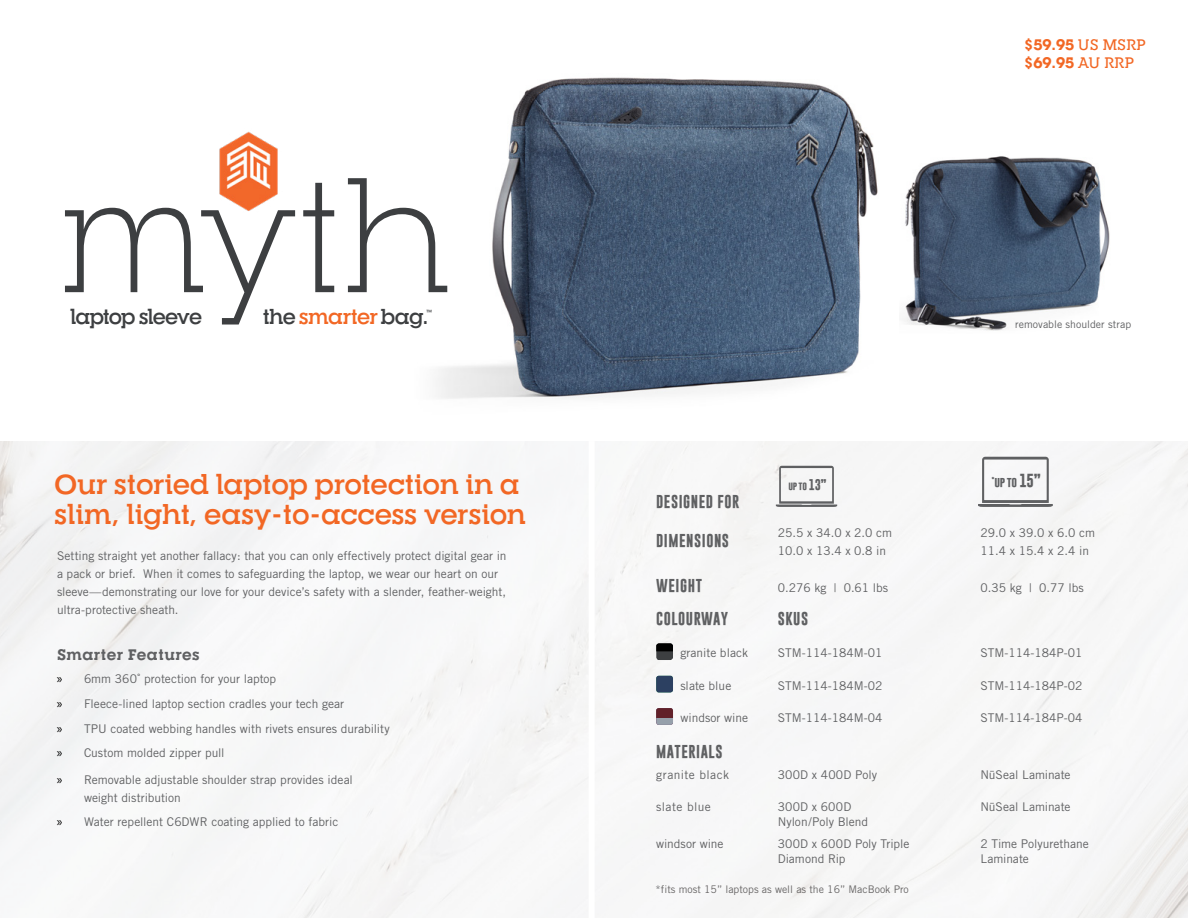
<style>
.page{position:relative;width:1188px;height:918px;background:#fff}
.page>*{position:absolute;margin:0;border:0;box-sizing:border-box;transform-origin:0 0}
.t1{font:300 154.05px "RNS Camelia";color:#3d3f41}
.t2{font:700 27px/30px "RNS Camelia";letter-spacing:-.005em;color:#f26724}
.t3{font:700 20.4px "RNS Camelia";letter-spacing:-.04em;color:#3d3f41}
.t4{font:800 15px/18px "RNS Camelia";color:#f26724}
.t5{font:800 15px "RNS Camelia";letter-spacing:.035em;color:#5f6062}
.t6{font:700 13.5px "Gobold";letter-spacing:.04em;color:#5f6062}
.t7{font:12px/18px "Trade Gothic";color:#5f6062}
.t8{font:12px "Trade Gothic";letter-spacing:.035em;color:#5f6062}
.t9{font:700 10.65px "Gobold";color:#5f6062}
.t10{font:10.5px "Trade Gothic";color:#686666}
.t11{font:10.5px "Trade Gothic";letter-spacing:.005em;color:#5f6062}
.t12{font:700 8.7px "Gobold";color:#5f6062}
.t13{font:700 6px "RNS Camelia";color:#3d3f41}
.s1{color:#f26724}
.s2{font-family:"Myriad Pro";font-size:13.5px;color:#000}
.s3{font-weight:500}
.s4{font-size:11.25px}
.s5{font-size:13.65px}
.s6{color:#5f6062}
</style>
<div class="page">
<img style="left:904px;top:156px;width:206px;height:175px">
<img style="left:0;top:442px;width:1188px;height:476px">
<img style="left:436px;top:77px;width:442px;height:322px">
<svg style="left:656px;top:643px;width:17px;height:17px"></svg>
<svg style="left:656px;top:676px;width:17px;height:17px"></svg>
<svg style="left:656px;top:718px;width:17px;height:7px"></svg>
<div style="left:656px;top:708px;width:17px;height:10px;background:#612029"></div>
<div style="left:589px;top:441px;width:6px;height:477px;background:#fff"></div>
<img style="left:219px;top:131px;width:59px;height:80px">
<svg style="left:978px;top:457px;width:75px;height:50px"></svg>
<svg style="left:776px;top:466px;width:61px;height:41px"></svg>
<h1 class="t1" style="left:59px;top:147px;width:394px">myth</h1>
<h3 class="t3" style="left:70px;top:304px;width:133px">laptop sleeve</h3>
<h3 class="t3" style="left:263px;top:304px;width:167px">the <span class="s1">smarter</span> bag.</h3>
<p class="t13" style="left:426px;top:308px;width:7px">™</p>
<h2 class="t2" style="left:54px;top:469px;width:474px">Our storied laptop protection in a slim, light, easy-to-access version</h2>
<p class="t7" style="left:57px;top:547px;width:451px">Setting straight yet another fallacy: that you can only effectively protect digital gear in a pack or brief. When it comes to safeguarding the laptop, we wear our heart on our sleeve—demonstrating our love for your device’s safety with a slender, feather-weight, ultra-protective sheath.</p>
<p class="t5" style="left:57px;top:645px;width:144px">Smarter Features</p>
<p class="t7" style="left:57px;top:666px;width:334px;line-height:24.8px"><span class="s2">»</span> 6mm 360˚ protection for your laptop<br><span class="s2">»</span> Fleece-lined laptop section cradles your tech gear<br><span class="s2">»</span> TPU coated webbing handles with rivets ensures durability <span class="s2">»</span> Custom molded zipper pull</p>
<p class="t7" style="left:84px;top:770px;width:270px;text-indent:-27px"><span class="s2">»</span> Removable adjustable shoulder strap provides ideal weight distribution</p>
<p class="t7" style="left:57px;top:813px;width:283px"><span class="s2">»</span> Water repellent C6DWR coating applied to fabric</p>
<p class="t4" style="left:1024px;top:35px;width:123px">$59.95 <span class="s3">US MSRP </span>$69.95 <span class="s3">AU RRP</span></p>
<p class="t12" style="left:788px;top:480px;width:40px">up to <span class="s4">13”</span></p>
<p class="t11" style="left:1015px;top:318px;width:118px">removable shoulder strap</p>
<p class="t9" style="left:991px;top:474px;width:51px"><sup>*</sup>up to <span class="s5">15”</span></p>
<p class="t6" style="left:656px;top:492px;width:85px">DESIGNED FOR</p>
<p class="t6" style="left:656px;top:531px;width:74px">DIMENSIONS</p>
<p class="t7" style="left:778px;top:523px;width:116px">25.5 x 34.0 x 2.0 cm<br>10.0 x 13.4 x 0.8 in</p>
<p class="t7" style="left:980px;top:523px;width:116px">29.0 x 39.0 x 6.0 cm<br>11.4 x 15.4 x 2.4 in</p>
<p class="t6" style="left:656px;top:577px;width:47px">WEIGHT</p>
<p class="t7" style="left:778px;top:579px;width:112px">0.276 kg | 0.61 lbs</p>
<p class="t7" style="left:980px;top:579px;width:105px">0.35 kg | 0.77 lbs</p>
<p class="t6" style="left:656px;top:609px;width:74px">COLOURWAY</p>
<p class="t6" style="left:778px;top:609px;width:32px">SKUS</p>
<p class="t7" style="left:680px;top:644px;width:69px">granite black</p>
<p class="t7" style="left:778px;top:644px;width:106px">STM-114-184M-01</p>
<p class="t7" style="left:980px;top:644px;width:103px">STM-114-184P-01</p>
<p class="t7" style="left:680px;top:676px;width:52px">slate blue</p>
<p class="t7" style="left:778px;top:676px;width:106px">STM-114-184M-02</p>
<p class="t7" style="left:980px;top:676px;width:103px">STM-114-184P-02</p>
<p class="t7" style="left:680px;top:709px;width:69px">windsor wine</p>
<p class="t7" style="left:778px;top:709px;width:106px">STM-114-184M-04</p>
<p class="t7" style="left:980px;top:709px;width:103px">STM-114-184P-04</p>
<p class="t6" style="left:656px;top:743px;width:68px">MATERIALS</p>
<p class="t8" style="left:656px;top:768px;width:74px">granite black</p>
<p class="t7" style="left:778px;top:766px;width:101px">300D x 400D Poly</p>
<p class="t7" style="left:980px;top:766px;width:92px">NüSeal Laminate</p>
<p class="t8" style="left:656px;top:800px;width:56px">slate blue</p>
<p class="t7" style="left:778px;top:800px;width:92px;line-height:15px">300D x 600D<br>Nylon/Poly Blend</p>
<p class="t7" style="left:980px;top:798px;width:92px">NüSeal Laminate</p>
<p class="t7" style="left:656px;top:834px;width:69px">windsor wine</p>
<p class="t7" style="left:778px;top:836px;width:133px;line-height:15px">300D x 600D Poly Triple<br>Diamond Rip</p>
<p class="t7" style="left:980px;top:836px;width:110px;line-height:15px">2 Time Polyurethane<br>Laminate</p>
<p class="t10" style="left:656px;top:883px;width:255px"><span class="s6">*</span>f its most 15” laptops as well as the 16” MacBook Pro</p>
</div>
